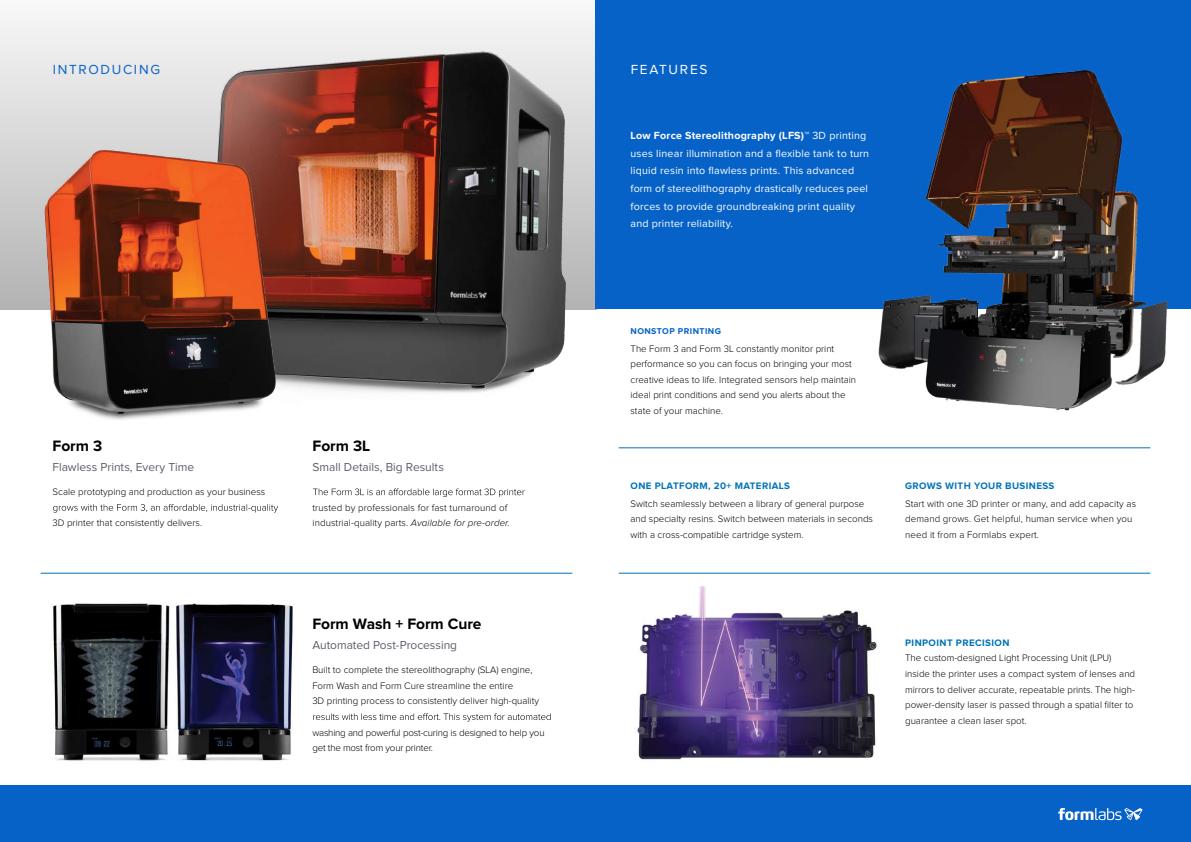
<style>
.page{position:relative;width:1191px;height:842px;background:#fff}
.page>*{position:absolute;margin:0;border:0;box-sizing:border-box;transform-origin:0 0}
.t1{font:700 15.6px "Proxima Nova";letter-spacing:-.005em;color:#000}
.t2{font:13.7px "Proxima Nova";letter-spacing:.125em;color:#0762c8}
.t3{font:13.7px "Proxima Nova";letter-spacing:.125em;color:#fff}
.t4{font:12px "Proxima Nova";color:#5e5e6c}
.t5{font:10.7px/17.6px "Proxima Nova";letter-spacing:.02em;color:#fff}
.t6{font:300 9.8px/15.6px "Proxima Nova";color:#000}
.t7{font:300 9.8px/15.6px "Proxima Nova";color:#000101}
.t8{font:300 9.8px/15.6px "Proxima Nova";letter-spacing:-.02em;color:#000}
.t9{font:700 9.8px "Proxima Nova";letter-spacing:.04em;color:#0074b7}
.t10{font:700 8.8px "Proxima Nova";letter-spacing:.05em;color:#0762c8}
.s1{font-weight:700}
.s2{font-style:italic}
</style>
<div class="page">
<div style="left:0;top:0;width:596px;height:309px;background:linear-gradient(to bottom,#f8f8f8,#b3b3b3)"></div>
<div style="left:596px;top:0;width:595px;height:309px;background:#0762c8"></div>
<img style="left:190px;top:29px;width:398px;height:364px">
<img style="left:36px;top:129px;width:246px;height:291px">
<img style="left:637px;top:586px;width:240px;height:174px">
<img style="left:878px;top:70px;width:290px;height:341px">
<hr style="left:618px;top:448px;width:532px;height:1px;background:#0074b7">
<hr style="left:618px;top:573px;width:532px;height:1px;background:#0074b7">
<hr style="left:41px;top:573px;width:531px;height:1px;background:#0074b7">
<img style="left:53px;top:603px;width:240px;height:158px">
<svg style="left:53px;top:504px;width:225px;height:9px"></svg>
<svg style="left:313px;top:488px;width:212px;height:9px"></svg>
<svg style="left:313px;top:713px;width:237px;height:9px"></svg>
<div style="left:0;top:785px;width:1191px;height:57px;background:#0762c8"></div>
<svg style="left:1058px;top:808px;width:84px;height:12px"></svg>
<h2 class="t2" style="left:53px;top:63px;width:109px">INTRODUCING</h2>
<h2 class="t3" style="left:631px;top:63px;width:78px">FEATURES</h2>
<p class="t5" style="left:630px;top:127px;width:240px"><span class="s1">Low Force Stereolithography (LFS)™</span> 3D printing uses linear illumination and a flexible tank to turn liquid resin into flawless prints. This advanced form of stereolithography drastically reduces peel forces to provide groundbreaking print quality and printer reliability.</p>
<h1 class="t1" style="left:53px;top:438px;width:51px">Form 3</h1>
<p class="t4" style="left:53px;top:462px;width:143px">Flawless Prints, Every Time</p>
<p class="t6" style="left:53px;top:484px;width:214px">Scale prototyping and production as your business</p>
<p class="t6" style="left:53px;top:516px;width:151px">3D printer that consistently delivers.</p>
<h1 class="t1" style="left:312px;top:438px;width:59px">Form 3L</h1>
<p class="t4" style="left:312px;top:462px;width:133px">Small Details, Big Results</p>
<p class="t6" style="left:312px;top:500px;width:199px">trusted by professionals for fast turnaround of industrial-quality parts. <span class="s2">Available for pre-order.</span></p>
<h1 class="t1" style="left:312px;top:616px;width:171px">Form Wash + Form Cure</h1>
<p class="t4" style="left:312px;top:640px;width:146px">Automated Post-Processing</p>
<p class="t6" style="left:312px;top:662px;width:228px">Built to complete the stereolithography (SLA) engine,<br>Form Wash and Form Cure streamline the entire<br>3D printing process to consistently deliver high-quality</p>
<p class="t8" style="left:312px;top:725px;width:234px">washing and powerful post-curing is designed to help you get the most from your printer.</p>
<p class="t10" style="left:630px;top:327px;width:92px">NONSTOP PRINTING</p>
<p class="t7" style="left:630px;top:341px;width:227px">The Form 3 and Form 3L constantly monitor print performance so you can focus on bringing your most creative ideas to life. Integrated sensors help maintain ideal print conditions and send you alerts about the state of your machine.</p>
<p class="t9" style="left:630px;top:481px;width:161px">ONE PLATFORM, 20+ MATERIALS</p>
<p class="t6" style="left:630px;top:496px;width:244px">Switch seamlessly between a library of general purpose and specialty resins. Switch between materials in seconds with a cross-compatible cartridge system.</p>
<p class="t9" style="left:905px;top:481px;width:151px">GROWS WITH YOUR BUSINESS</p>
<p class="t6" style="left:905px;top:496px;width:232px">Start with one 3D printer or many, and add capacity as demand grows. Get helpful, human service when you need it from a Formlabs expert.</p>
<p class="t9" style="left:905px;top:638px;width:106px">PINPOINT PRECISION</p>
<p class="t6" style="left:905px;top:651px;width:231px">The custom-designed Light Processing Unit (LPU) inside the printer uses a compact system of lenses and mirrors to deliver accurate, repeatable prints. The high&shy;power-density laser is passed through a spatial filter to guarantee a clean laser spot.</p>
</div>
